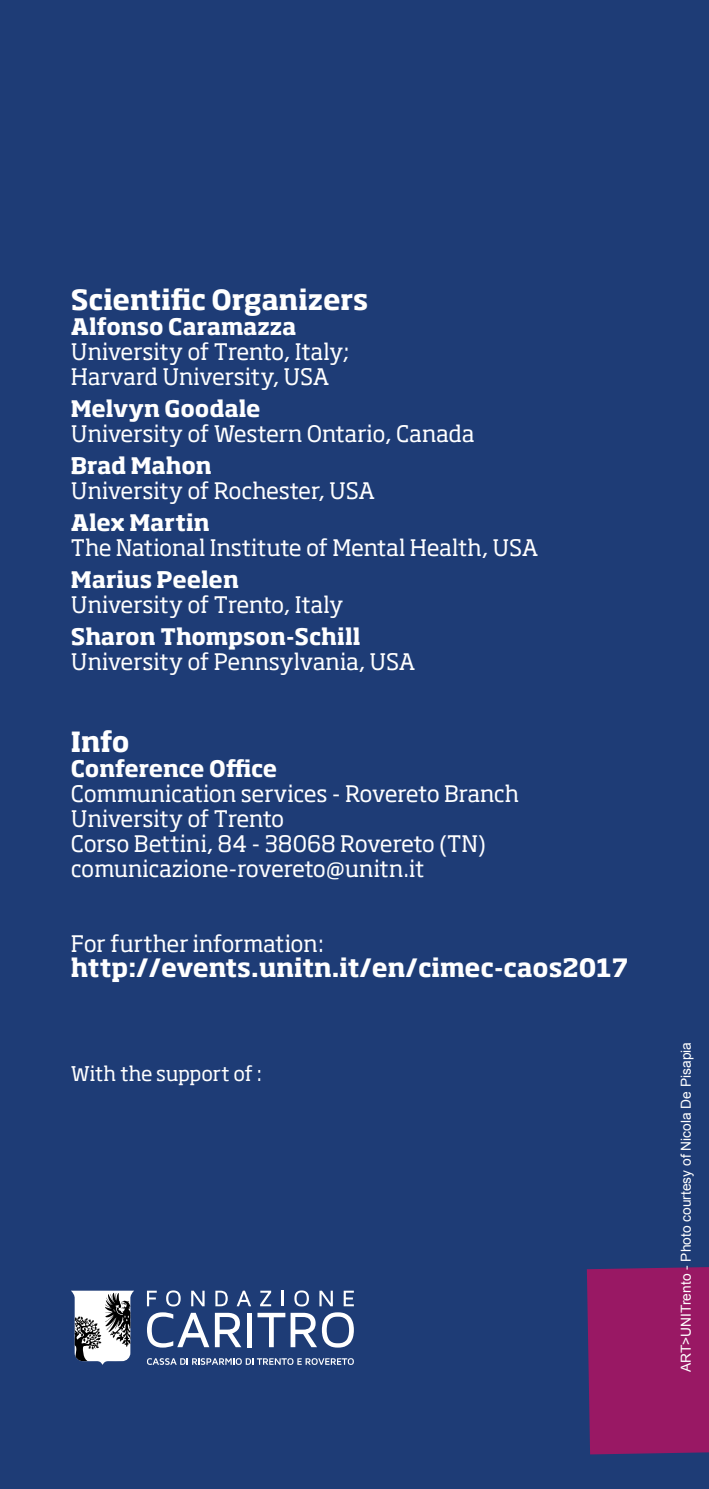
<style>
.page{position:relative;width:709px;height:1489px;background:#fff}
.page>*{position:absolute;margin:0;border:0;box-sizing:border-box;transform-origin:0 0}
.titolo_6{font:700 27.5px "Soho Std";letter-spacing:-.005em;color:#fff}
.t1{font:700 25px "Soho Std";color:#fff}
.t2{font:22.5px/25px "Soho Std";letter-spacing:-.01em;color:#fff}
.t3{font:20px "Soho Std";letter-spacing:-.01em;color:#fff}
.t4{font:13.75px "Arial";color:#fff}
.s1{font-weight:700}
</style>
<div class="page">
<div style="left:0;top:0;width:709px;height:1488px;background:#1e3c76"></div>
<div style="left:587px;top:1267px;width:122px;height:187px;background:#991864"></div>
<svg style="left:147px;top:1358px;width:207px;height:6px"></svg>
<svg style="left:147px;top:1290px;width:10px;height:16px"></svg>
<svg style="left:166px;top:1290px;width:15px;height:16px"></svg>
<svg style="left:191px;top:1290px;width:13px;height:16px"></svg>
<svg style="left:215px;top:1290px;width:13px;height:16px"></svg>
<svg style="left:236px;top:1290px;width:15px;height:16px"></svg>
<svg style="left:260px;top:1290px;width:11px;height:16px"></svg>
<svg style="left:282px;top:1290px;width:2px;height:16px"></svg>
<svg style="left:294px;top:1290px;width:15px;height:16px"></svg>
<svg style="left:319px;top:1290px;width:14px;height:16px"></svg>
<svg style="left:344px;top:1290px;width:10px;height:16px"></svg>
<svg style="left:147px;top:1312px;width:62px;height:35px"></svg>
<svg style="left:215px;top:1312px;width:26px;height:34px"></svg>
<div style="left:247px;top:1312px;width:5px;height:34px;background:#fff"></div>
<svg style="left:257px;top:1312px;width:97px;height:35px"></svg>
<svg style="left:71px;top:1290px;width:63px;height:74px"></svg>
<p class="titolo_6" style="left:71px;top:281px;width:299px">Scientific Organizers</p>
<p class="t2" style="left:71px;top:313px;width:280px"><span class="s1">Alfonso Caramazza<br></span>University of Trento, Italy;<br>Harvard University, USA</p>
<p class="t2" style="left:71px;top:395px;width:405px"><span class="s1">Melvyn Goodale<br></span>University of Western Ontario, Canada</p>
<p class="t2" style="left:71px;top:453px;width:306px"><span class="s1">Brad Mahon<br></span>University of Rochester, USA</p>
<p class="t2" style="left:71px;top:510px;width:469px"><span class="s1">Alex Martin<br></span>The National Institute of Mental Health, USA</p>
<p class="t2" style="left:71px;top:567px;width:274px"><span class="s1">Marius Peelen<br></span>University of Trento, Italy</p>
<p class="t2" style="left:71px;top:624px;width:346px"><span class="s1">Sharon Thompson-Schill<br></span>University of Pennsylvania, USA</p>
<p class="titolo_6" style="left:71px;top:724px;width:60px">Info</p>
<p class="t2" style="left:71px;top:756px;width:450px"><span class="s1">Conference Office<br></span>Communication services - Rovereto Branch<br>University of Trento<br>Corso Bettini, 84 - 38068 Rovereto (TN) comunicazione-rovereto@unitn.it</p>
<p class="t2" style="left:71px;top:931px;width:254px">For further information:</p>
<p class="t1" style="left:71px;top:951px;width:558px">http://events.unitn.it/en/cimec-caos2017</p>
<p class="t3" style="left:71px;top:1060px;width:193px">With the support of :</p>
<p class="t4" style="left:678px;top:1371px;width:331px;rotate:-90deg">ART&gt;UNITrento - Photo courtesy of Nicola De Pisapia</p>
</div>
